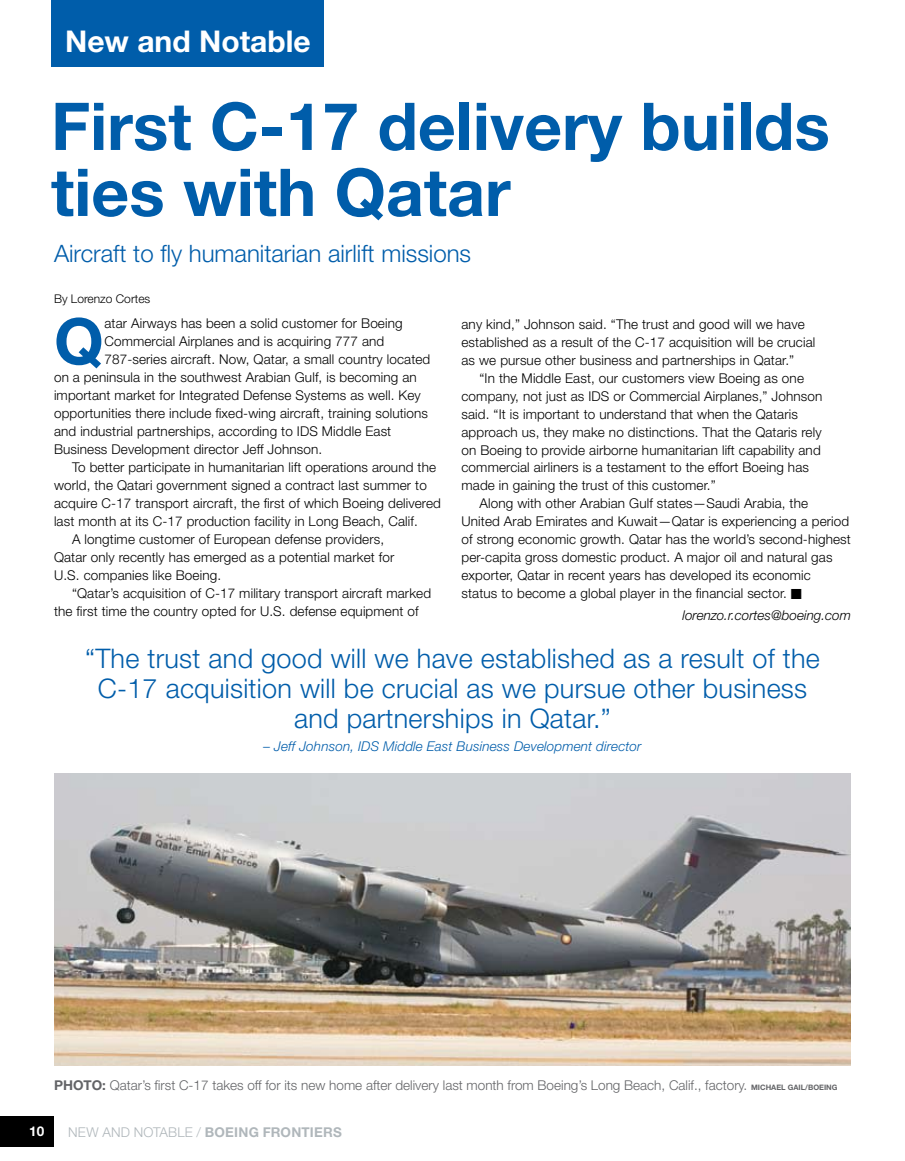
<style>
.page{position:relative;width:905px;height:1161px;background:#fff}
.page>*{position:absolute;margin:0;border:0;box-sizing:border-box;transform-origin:0 0}
.t1{font:700 66px/66px "Helvetica Neue";color:#005daa}
.t2{font:700 63.9px "Helvetica Neue";color:#005daa}
.t3{font:700 30px "Helvetica Neue";color:#fff}
.t4{font:300 27px/30px "Helvetica Neue";letter-spacing:.01em;color:#005daa;text-align:center}
.t5{font:300 24px "Helvetica Neue";color:#005daa}
.t6{font:300 13.5px/18px "Helvetica Neue";letter-spacing:.01em;color:#000}
.t7{font:300 13.5px "Helvetica Neue";color:#636467}
.t8{font:italic 300 13.5px "Helvetica Neue";letter-spacing:.01em;color:#005daa}
.t9{font:700 13.5px "Helvetica Neue";letter-spacing:.015em;color:#b0b7bb}
.t10{font:italic 300 13.5px "Helvetica Neue";color:#000}
.t11{font:700 13.5px "Helvetica Neue";color:#fff}
.t12{font:300 12px "Helvetica Neue";color:#000}
.t13{font:700 7.5px "Helvetica Neue";color:#636467}
.s1{font-weight:700}
.s2{font-weight:700;font-size:7.5px}
.s3{font-weight:300}
</style>
<div class="page">
<div style="left:0;top:1116px;width:54px;height:31px;background:#000"></div>
<div style="left:52px;top:0;width:272px;height:67px;background:#005daa"></div>
<img style="left:54px;top:773px;width:796px;height:292px">
<h3 class="t3" style="left:65px;top:23px;width:247px">New and Notable</h3>
<h1 class="t1" style="left:51px;top:92px;width:780px">First C-17 delivery builds ties with Qatar</h1>
<h3 class="t5" style="left:54px;top:239px;width:418px">Aircraft to fly humanitarian airlift missions</h3>
<p class="t12" style="left:54px;top:292px;width:98px">By Lorenzo Cortes</p>
<h2 class="t2" style="left:54px;top:302px;width:51px">Q</h2>
<p class="t6" style="left:104px;top:314px;width:300px">atar Airways has been a solid customer for Boeing</p>
<p class="t6" style="left:461px;top:314px;width:355px">any kind,” Johnson said. “The trust and good will we have established as a result of the C-17 acquisition will be crucial as we pursue other business and partnerships in Qatar.”</p>
<p class="t6" style="left:461px;top:368px;width:362px;text-indent:18px">“In the Middle East, our customers view Boeing as one company, not just as IDS or Commercial Airplanes,” Johnson said. “It is important to understand that when the Qataris approach us, they make no distinctions. That the Qataris rely on Boeing to provide airborne humanitarian lift capability and commercial airliners is a testament to the effort Boeing has made in gaining the trust of this customer.”</p>
<p class="t6" style="left:461px;top:494px;width:391px;text-indent:18px">Along with other Arabian Gulf states—Saudi Arabia, the<br>United Arab Emirates and Kuwait—Qatar is experiencing a period of strong economic growth. Qatar has the world’s second-highest per-capita gross domestic product. A major oil and natural gas exporter, Qatar in recent years has developed its economic<br>status to become a global player in the financial sector. ■</p>
<p class="t10" style="left:682px;top:607px;width:170px">lorenzo.r.cortes@boeing.com</p>
<h3 class="t4" style="left:85px;top:643px;width:736px">“The trust and good will we have established as a result of the<br>C-17 acquisition will be crucial as we pursue other business and partnerships in Qatar.”</h3>
<p class="t8" style="left:263px;top:738px;width:379px">– Jeff Johnson, IDS Middle East Business Development director</p>
<p class="t6" style="left:104px;top:332px;width:281px">Commercial Airplanes and is acquiring 777 and</p>
<p class="t6" style="left:104px;top:350px;width:327px">787-series aircraft. Now, Qatar, a small country located</p>
<p class="t6" style="left:54px;top:368px;width:364px">on a peninsula in the southwest Arabian Gulf, is becoming an</p>
<p class="t6" style="left:54px;top:386px;width:368px">important market for Integrated Defense Systems as well. Key</p>
<p class="t6" style="left:54px;top:404px;width:375px">opportunities there include fixed-wing aircraft, training solutions</p>
<p class="t6" style="left:54px;top:422px;width:339px">and industrial partnerships, according to IDS Middle East</p>
<p class="t6" style="left:54px;top:440px;width:270px">Business Development director Jeff Johnson.</p>
<p class="t6" style="left:72px;top:458px;width:365px">To better participate in humanitarian lift operations around the</p>
<p class="t6" style="left:54px;top:476px;width:374px">world, the Qatari government signed a contract last summer to</p>
<p class="t6" style="left:54px;top:494px;width:388px">acquire C-17 transport aircraft, the first of which Boeing delivered</p>
<p class="t6" style="left:54px;top:512px;width:365px">last month at its C-17 production facility in Long Beach, Calif.</p>
<p class="t6" style="left:72px;top:530px;width:313px">A longtime customer of European defense providers,</p>
<p class="t6" style="left:54px;top:548px;width:342px">Qatar only recently has emerged as a potential market for</p>
<p class="t6" style="left:54px;top:566px;width:169px">U.S. companies like Boeing.</p>
<p class="t6" style="left:72px;top:584px;width:360px">“Qatar’s acquisition of C-17 military transport aircraft marked</p>
<p class="t6" style="left:54px;top:602px;width:366px">the first time the country opted for U.S. defense equipment of</p>
<p class="t7" style="left:54px;top:1076px;width:703px"><span class="s1">PH OTO:</span> Qatar’s first C-17 takes off for its new home after delivery last month from Boeing’s Long Beach, Calif., factory. <span class="s2">Mic</span></p>
<p class="t13" style="left:765px;top:1082px;width:73px">hael Gail/BOEING</p>
<p class="t11" style="left:29px;top:1123px;width:17px">10</p>
<p class="t9" style="left:68px;top:1123px;width:275px"><span class="s3">NEW AND NOTABLE /</span> BOEING FRONTIERS</p>
</div>
